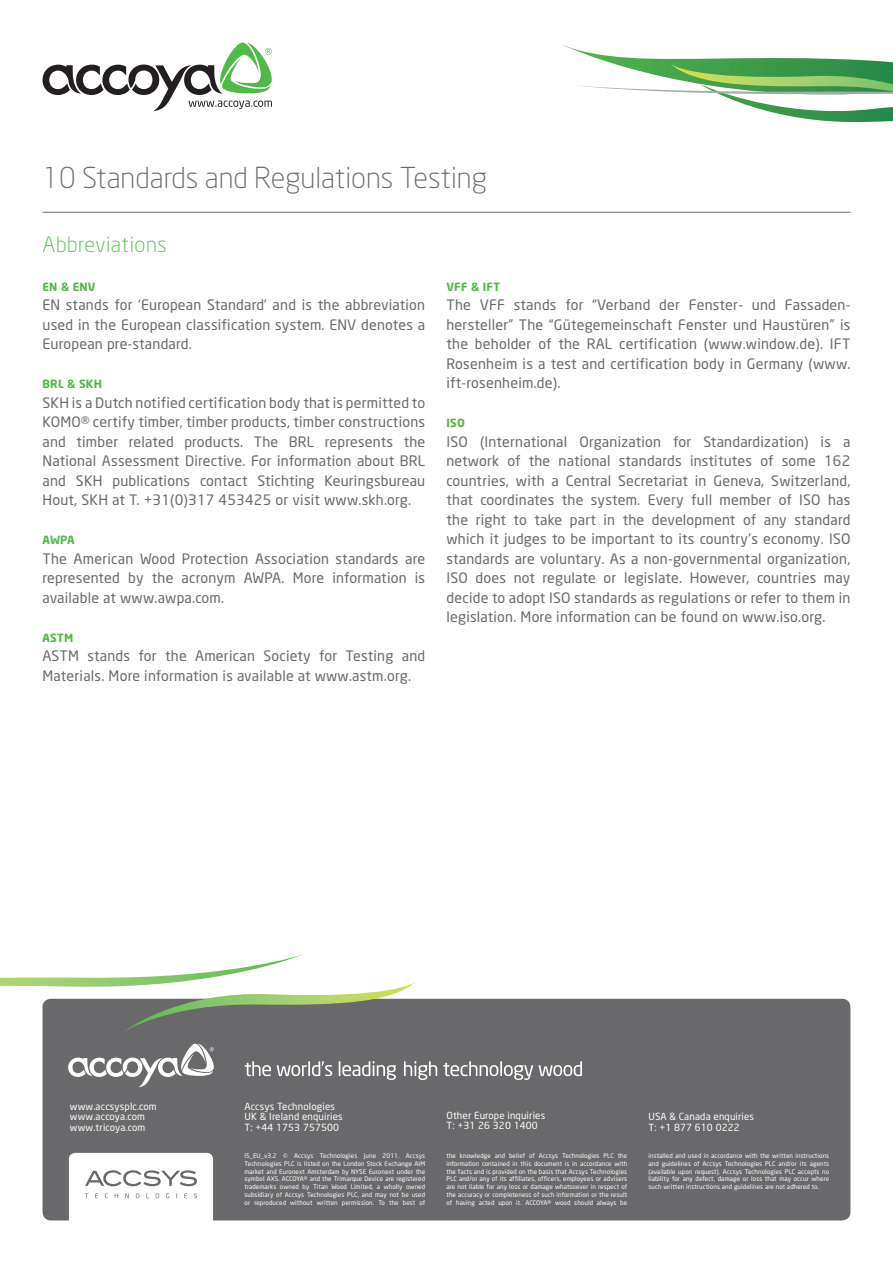
<style>
.page{position:relative;width:893px;height:1263px;background:#fff}
.page>*{position:absolute;margin:0;border:0;box-sizing:border-box;transform-origin:0 0}
.t1{font:300 28.5px "Neo Sans";color:#69696c}
.t2{font:300 21px "Neo Sans";letter-spacing:.025em;color:#51b948}
.t3{font:14.25px/19.5px "Neo Sans";letter-spacing:.015em;color:#69696c;text-align:justify}
.t4{font:700 11.25px "Neo Sans";letter-spacing:.025em;color:#51b948}
.t5{font:9.75px/10.5px "Neo Sans";letter-spacing:.015em;color:#fff}
.t6{font:6.3px/7.9px "Neo Sans";letter-spacing:.015em;color:#fff;text-align:justify}
</style>
<div class="page">
<svg style="left:43px;top:43px;width:229px;height:68px"></svg>
<svg style="left:563px;top:45px;width:330px;height:77px"></svg>
<hr style="left:43px;top:212px;width:807px;height:1px;background:#69696c">
<div style="left:43px;top:999px;width:807px;height:221px;background:#69696c;border-radius:9px"></div>
<svg style="left:0;top:954px;width:416px;height:78px"></svg>
<svg style="left:244px;top:1061px;width:152px;height:19px"></svg>
<svg style="left:404px;top:1061px;width:178px;height:19px"></svg>
<svg style="left:68px;top:1043px;width:146px;height:44px"></svg>
<svg style="left:69px;top:1153px;width:144px;height:67px"></svg>
<h1 class="t1" style="left:43px;top:161px;width:446px">10 Standards and Regulations Testing</h1>
<h2 class="t2" style="left:43px;top:231px;width:126px">Abbreviations</h2>
<p class="t4" style="left:43px;top:279px;width:54px">EN &amp; ENV</p>
<p class="t3" style="left:43px;top:295px;width:384px">EN stands for ‘European Standard’ and is the abbreviation used in the European classification system. ENV denotes a European pre-standard.</p>
<p class="t4" style="left:43px;top:377px;width:61px">BRL &amp; SKH</p>
<p class="t3" style="left:43px;top:392px;width:384px">SKH is a Dutch notified certification body that is permitted to KOMO® certify timber, timber products, timber constructions and timber related products. The BRL represents the National Assessment Directive. For information about BRL and SKH publications contact Stichting Keuringsbureau Hout, SKH at T. +31(0)317 453425 or visit www.skh.org.</p>
<p class="t4" style="left:43px;top:533px;width:34px">AWPA</p>
<p class="t3" style="left:43px;top:548px;width:384px">The American Wood Protection Association standards are represented by the acronym AWPA. More information is available at www.awpa.com.</p>
<p class="t4" style="left:43px;top:630px;width:32px">ASTM</p>
<p class="t3" style="left:43px;top:646px;width:384px">ASTM stands for the American Society for Testing and<br>Materials. More information is available at www.astm.org.</p>
<p class="t4" style="left:446px;top:279px;width:55px">VFF &amp; IFT</p>
<p class="t3" style="left:446px;top:295px;width:405px">The VFF stands for “Verband der Fenster- und Fassaden&shy;hersteller” The “Gütegemeinschaft Fenster und Haustüren” is the beholder of the RAL certification (www.window.de). IFT Rosenheim is a test and certification body in Germany (www. ift-rosenheim.de).</p>
<p class="t4" style="left:446px;top:416px;width:20px">ISO</p>
<p class="t3" style="left:446px;top:431px;width:405px">ISO (International Organization for Standardization) is a network of the national standards institutes of some 162 countries, with a Central Secretariat in Geneva, Switzerland, that coordinates the system. Every full member of ISO has the right to take part in the development of any standard which it judges to be important to its country’s economy. ISO standards are voluntary. As a non-governmental organization, ISO does not regulate or legislate. However, countries may decide to adopt ISO standards as regulations or refer to them in legislation. More information can be found on www.iso.org.</p>
<p class="t5" style="left:70px;top:1101px;width:88px">www.accsysplc.com www.accoya.com www.tricoya.com</p>
<p class="t5" style="left:244px;top:1101px;width:100px">Accsys Technologies<br>UK &amp; Ireland enquiries<br>T: +44 1753 757500</p>
<p class="t5" style="left:648px;top:1111px;width:107px">USA &amp; Canada enquiries<br>T: +1 877 610 0222</p>
<p class="t5" style="left:446px;top:1110px;width:100px">Other Europe inquiries<br>T: +31 26 320 1400</p>
<p class="t6" style="left:244px;top:1151px;width:182px">IS_EU_v3.2 © Accsys Technologies June 2011. Accsys Technologies PLC is listed on the London Stock Exchange AIM market and Euronext Amsterdam by NYSE Euronext under the symbol AXS. ACCOYA® and the Trimarque Device are registered trademarks owned by Titan Wood Limited, a wholly owned subsidiary of Accsys Technologies PLC, and may not be used or reproduced without written permission. To the best of</p>
<p class="t6" style="left:446px;top:1151px;width:182px">the knowledge and belief of Accsys Technologies PLC the information contained in this document is in accordance with the facts and is provided on the basis that Accsys Technologies PLC and/or any of its affiliates, officers, employees or advisers are not liable for any loss or damage whatsoever in respect of the accuracy or completeness of such information or the result of having acted upon it. ACCOYA® wood should always be</p>
<p class="t6" style="left:648px;top:1151px;width:182px">installed and used in accordance with the written instructions and guidelines of Accsys Technologies PLC and/or its agents (available upon request). Accsys Technologies PLC accepts no liability for any defect, damage or loss that may occur where such written instructions and guidelines are not adhered to.</p>
</div>
